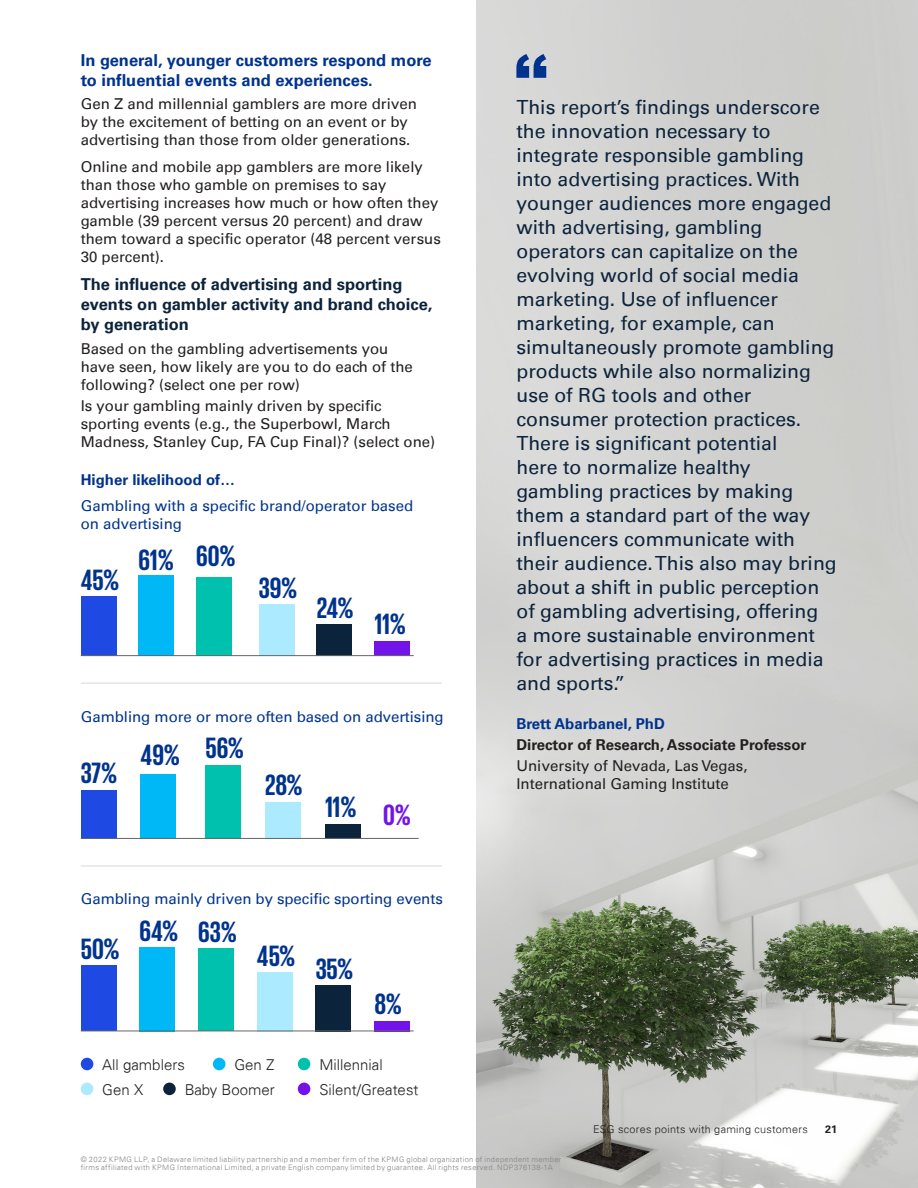
<style>
.page{position:relative;width:918px;height:1188px;background:#fff}
.page>*{position:absolute;margin:0;border:0;box-sizing:border-box;transform-origin:0 0}
.t1{font:700 30px "KPMG";letter-spacing:-.005em;color:#00338d}
.t2{font:19.5px/24px "Univers 55 Roman";color:#0c233c}
.t3{font:700 16.5px/19.8px "Univers 65";color:#0c233c}
.t4{font:700 16.5px/19.8px "Univers 65";color:#00338d}
.t5{font:15px/18px "Univers 55 Roman";color:#231f20}
.t6{font:15px/18px "Univers 55 Roman";letter-spacing:-.005em;color:#00338d}
.t7{font:300 15px "Univers 45";color:#231f20}
.t8{font:700 15px "Univers 65";color:#00338d}
.t9{font:700 15px "Univers 65";color:#231f20}
.t10{font:300 10.8px "Univers 45";letter-spacing:.03em;color:#231f20}
.t11{font:700 10.8px "Univers 65";color:#231f20}
.t12{font:300 7.5px/8.1px "Univers 45";letter-spacing:.045em;color:#808285}
.s1{color:#7213ea}
</style>
<div class="page">
<div style="left:81px;top:790px;width:35px;height:49px;background:#1e49e2"></div>
<div style="left:141px;top:774px;width:35px;height:65px;background:#00b8f5"></div>
<div style="left:205px;top:765px;width:36px;height:74px;background:#00c0ae"></div>
<div style="left:265px;top:802px;width:36px;height:37px;background:#aceaff"></div>
<div style="left:325px;top:824px;width:36px;height:15px;background:#0c233c"></div>
<hr style="left:81px;top:838px;width:338px;height:1px;background:#666">
<div style="left:81px;top:966px;width:35px;height:65px;background:#1e49e2"></div>
<div style="left:140px;top:947px;width:35px;height:84px;background:#00b8f5"></div>
<div style="left:198px;top:948px;width:36px;height:83px;background:#00c0ae"></div>
<div style="left:257px;top:972px;width:35px;height:59px;background:#aceaff"></div>
<div style="left:316px;top:985px;width:35px;height:46px;background:#0c233c"></div>
<div style="left:374px;top:1021px;width:36px;height:10px;background:#7213ea"></div>
<hr style="left:81px;top:1031px;width:333px;height:1px;background:#666">
<div style="left:81px;top:597px;width:35px;height:59px;background:#1e49e2"></div>
<div style="left:139px;top:576px;width:35px;height:80px;background:#00b8f5"></div>
<div style="left:196px;top:577px;width:36px;height:79px;background:#00c0ae"></div>
<div style="left:259px;top:605px;width:35px;height:51px;background:#aceaff"></div>
<div style="left:317px;top:624px;width:35px;height:32px;background:#0c233c"></div>
<div style="left:374px;top:642px;width:36px;height:14px;background:#7213ea"></div>
<hr style="left:81px;top:655px;width:333px;height:1px;background:#666">
<div style="left:81px;top:1058px;width:12px;height:12px;background:#1e49e2;border-radius:50%"></div>
<div style="left:213px;top:1058px;width:12px;height:12px;background:#00b8f5;border-radius:50%"></div>
<div style="left:298px;top:1058px;width:12px;height:12px;background:#00c0ae;border-radius:50%"></div>
<div style="left:298px;top:1083px;width:12px;height:12px;background:#7213ea;border-radius:50%"></div>
<div style="left:163px;top:1083px;width:13px;height:12px;background:#0c233c;border-radius:50%"></div>
<div style="left:81px;top:1083px;width:12px;height:12px;background:#aceaff;border-radius:50%"></div>
<img style="left:476px;top:0;width:442px;height:1188px">
<svg style="left:516px;top:54px;width:30px;height:24px"></svg>
<hr style="left:81px;top:682px;width:361px;height:2px;background:#e5e5e5">
<hr style="left:81px;top:865px;width:361px;height:2px;background:#e5e5e5">
<p class="t4" style="left:81px;top:51px;width:352px">In general, younger customers respond more to influential events and experiences.</p>
<p class="t5" style="left:81px;top:94px;width:338px">Gen Z and millennial gamblers are more driven by the excitement of betting on an event or by advertising than those from older generations.</p>
<p class="t5" style="left:81px;top:157px;width:362px">Online and mobile app gamblers are more likely than those who gamble on premises to say advertising increases how much or how often they gamble (39 percent versus 20 percent) and draw them toward a specific operator (48 percent versus 30 percent).</p>
<p class="t3" style="left:81px;top:275px;width:353px">The influence of advertising and sporting events on gambler activity and brand choice, by generation</p>
<p class="t5" style="left:81px;top:340px;width:334px">Based on the gambling advertisements you have seen, how likely are you to do each of the following? (select one per row)</p>
<p class="t5" style="left:81px;top:397px;width:356px">Is your gambling mainly driven by specific sporting events (e.g., the Superbowl, March<br>Madness, Stanley Cup, FA Cup Final)? (select one)</p>
<p class="t8" style="left:81px;top:471px;width:156px">Higher likelihood of…</p>
<p class="t6" style="left:81px;top:497px;width:334px">Gambling with a specific brand/operator based on advertising</p>
<h1 class="t1" style="left:81px;top:565px;width:40px">45%</h1>
<h1 class="t1" style="left:139px;top:543px;width:99px">61% 60%</h1>
<h1 class="t1" style="left:259px;top:573px;width:40px">39%</h1>
<h1 class="t1" style="left:317px;top:593px;width:38px">24%</h1>
<h1 class="t1" style="left:375px;top:609px;width:33px">11%</h1>
<p class="t6" style="left:81px;top:707px;width:365px">Gambling more or more often based on advertising</p>
<h1 class="t1" style="left:81px;top:758px;width:38px">37%</h1>
<h1 class="t1" style="left:141px;top:736px;width:105px">49% 56%</h1>
<h1 class="t1" style="left:265px;top:769px;width:39px">28%</h1>
<h1 class="t1" style="left:325px;top:792px;width:87px">11% <span class="s1">0%</span></h1>
<p class="t6" style="left:81px;top:890px;width:364px">Gambling mainly driven by specific sporting events</p>
<h1 class="t1" style="left:81px;top:933px;width:40px">50%</h1>
<h1 class="t1" style="left:140px;top:916px;width:99px">64% 63%</h1>
<h1 class="t1" style="left:257px;top:947px;width:98px">45% 35%</h1>
<h1 class="t1" style="left:375px;top:989px;width:29px">8%</h1>
<p class="t7" style="left:102px;top:1055px;width:84px">All gamblers</p>
<p class="t7" style="left:234px;top:1055px;width:42px">Gen Z</p>
<p class="t7" style="left:319px;top:1055px;width:65px">Millennial</p>
<p class="t7" style="left:102px;top:1080px;width:42px">Gen X</p>
<p class="t7" style="left:185px;top:1080px;width:91px">Baby Boomer</p>
<p class="t7" style="left:319px;top:1080px;width:101px">Silent/Greatest</p>
<p class="t2" style="left:516px;top:95px;width:322px">This report’s findings underscore the innovation necessary to integrate responsible gambling into advertising practices. With younger audiences more engaged with advertising, gambling operators can capitalize on the evolving world of social media marketing. Use of influencer marketing, for example, can simultaneously promote gambling products while also normalizing use of RG tools and other consumer protection practices.<br>There is significant potential<br>here to normalize healthy gambling practices by making them a standard part of the way influencers communicate with their audience. This also may bring about a shift in public perception of gambling advertising, offering<br>a more sustainable environment for advertising practices in media and sports.”</p>
<p class="t8" style="left:516px;top:715px;width:150px">Brett Abarbanel, PhD</p>
<p class="t9" style="left:516px;top:736px;width:292px">Director of Research, Associate Professor</p>
<p class="t5" style="left:516px;top:757px;width:233px">University of Nevada, Las Vegas,<br>International Gaming Institute</p>
<p class="t10" style="left:593px;top:1123px;width:216px">ESG scores points with gaming customers</p>
<p class="t11" style="left:825px;top:1123px;width:14px">21</p>
<p class="t12" style="left:81px;top:1155px;width:482px">© 2022 KPMG LLP, a Delaware limited liability partnership and a member firm of the KPMG global organization of independent member firms affiliated with KPMG International Limited, a private English company limited by guarantee. All rights reserved. NDP376138-1A</p>
</div>
